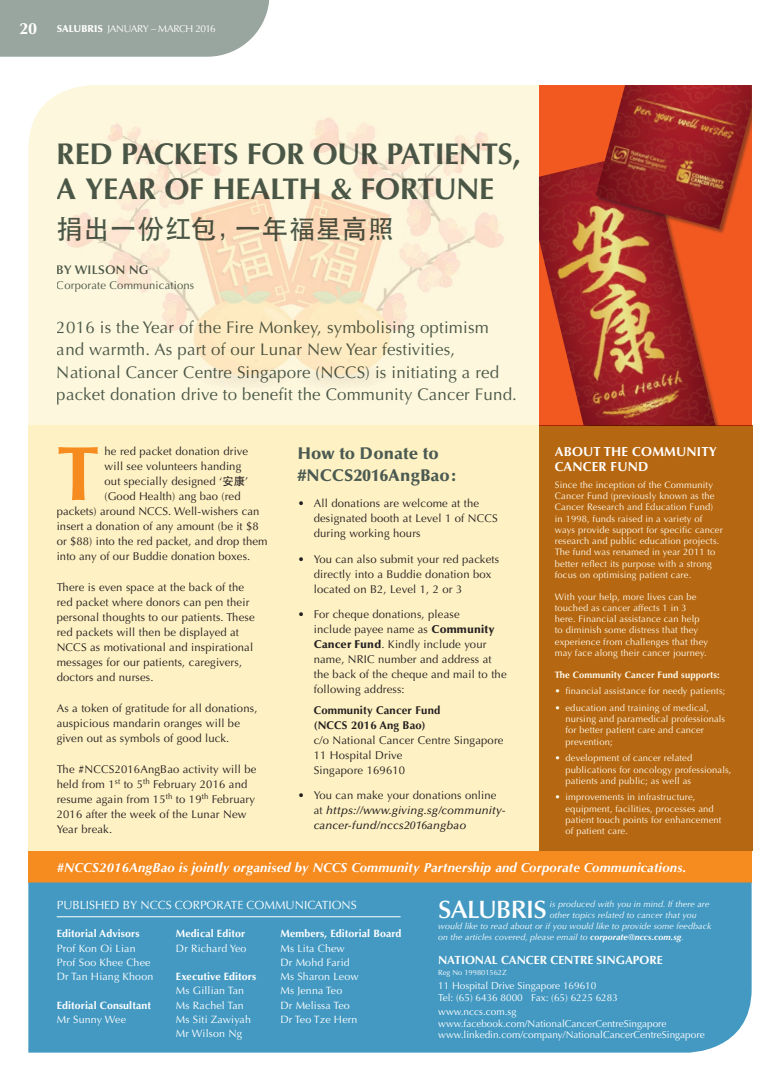
<style>
.page{position:relative;width:780px;height:1081px;background:#fff}
.page>*{position:absolute;margin:0;border:0;box-sizing:border-box;transform-origin:0 0}
.t1{font:700 77px "Optima LT Std";color:#f68b1f}
.t2{font:700 30px/35px "Optima LT Std";letter-spacing:-.015em;color:#4b5a52}
.t3{font:500 26.25px "ST Heiti SC";letter-spacing:.02em;color:#4b5a52}
.t4{font:600 25.12px "Optima LT Std";letter-spacing:-.02em;color:#fff}
.t5{font:16.88px/22.5px "Optima LT Std";letter-spacing:.01em;color:#4b5a52}
.t6{font:900 16.88px/22.5px "Optima LT Std";letter-spacing:.015em;color:#4b5a52}
.t7{font:italic 700 13.12px "Optima LT Std";letter-spacing:.015em;color:#fff}
.t8{font:700 13.12px/15px "Optima LT Std";letter-spacing:.015em;color:#fff}
.t9{font:600 12.5px "Optima LT Std";letter-spacing:.015em;color:#4b5a52}
.t10{font:11.88px "Optima LT Std";color:#fff}
.t11{font:700 11.88px "Optima LT Std";color:#fff}
.t12{font:11.25px/15px "Optima LT Std";letter-spacing:.015em;color:#231f20}
.t13{font:italic 500 11.25px/15px "Optima LT Std";letter-spacing:.015em;color:#231f20}
.t14{font:11.25px "Optima LT Std";letter-spacing:.015em;color:#4b5a52}
.t15{font:10.62px/14.2px "Optima LT Std";letter-spacing:.015em;color:#fff}
.t16{font:700 10.62px "Optima LT Std";letter-spacing:.01em;color:#fff}
.t17{font:10px/11.2px "Optima LT Std";color:#fff}
.t18{font:10px "Optima LT Std";letter-spacing:-.035em;color:#fff}
.t19{font:9.38px/11.2px "Optima LT Std";letter-spacing:.015em;color:#fefaea}
.t20{font:700 9.38px "Optima LT Std";letter-spacing:.015em;color:#fefaea}
.t21{font:italic 8.75px "Optima LT Std";letter-spacing:.01em;color:#fff}
.t22{font:7.5px "Optima LT Std";color:#fff}
.s1{font-weight:700;font-size:16.25px}
.s2{font-weight:900}
.s3{font-weight:700}
.s4{font-weight:400;font-style:normal}
.s5{font-family:"ST Heiti SC";font-weight:500}
</style>
<div class="page">
<div style="left:539px;top:85px;width:212px;height:340px;background:#f15921"></div>
<img style="left:539px;top:163px;width:176px;height:262px">
<div style="left:595px;top:85px;width:156px;height:149px;background:#231f20;opacity:.45"></div>
<img style="left:595px;top:85px;width:156px;height:144px">
<div style="left:539px;top:425px;width:213px;height:425px;background:#b66711"></div>
<img style="left:28px;top:85px;width:511px;height:340px">
<div style="left:28px;top:425px;width:511px;height:425px;background:#fef1c3"></div>
<div style="left:28px;top:850px;width:723px;height:32px;background:#f68b1f"></div>
<div style="left:0;top:0;width:269px;height:57px;background:#99a69f"></div>
<div style="left:28px;top:882px;width:723px;height:170px;background:#4399c2"></div>
<hr style="left:57px;top:916px;width:343px;height:1px;background:#fff">
<p class="t18" style="left:19px;top:23px;width:198px"><span class="s1">20</span> <span class="s2">SALUBRIS</span> JANUARY – MARCH 2016</p>
<h2 class="t2" style="left:57px;top:136px;width:465px">RED PACKETS FOR OUR PATIENTS,<br>A YEAR OF HEALTH &amp; FORTUNE</h2>
<h3 class="t3" style="left:57px;top:214px;width:339px">捐出一份红包，一年福星高照</h3>
<p class="t9" style="left:57px;top:263px;width:93px">BY WILSON NG</p>
<p class="t14" style="left:57px;top:279px;width:139px">Corporate Communications</p>
<h3 class="t5" style="left:57px;top:316px;width:461px">2016 is the Year of the Fire Monkey, symbolising optimism and warmth. As part of our Lunar New Year festivities, National Cancer Centre Singapore (NCCS) is initiating a red packet donation drive to benefit the Community Cancer Fund.</h3>
<p class="t1" style="left:57px;top:429px;width:44px">T</p>
<p class="t12" style="left:104px;top:444px;width:145px">he red packet donation drive</p>
<p class="t8" style="left:555px;top:444px;width:164px">ABOUT THE COMMUNITY<br>CANCER FUND</p>
<p class="t19" style="left:555px;top:479px;width:169px">Since the inception of the Community Cancer Fund (previously known as the Cancer Research and Education Fund) in 1998, funds raised in a variety of ways provide support for specific cancer research and public education projects.<br>The fund was renamed in year 2011 to better reflect its purpose with a strong focus on optimising patient care.</p>
<p class="t19" style="left:555px;top:591px;width:155px">With your help, more lives can be touched as cancer affects 1 in 3 here. Financial assistance can help to diminish some distress that they experience from challenges that they may face along their cancer journey.</p>
<p class="t20" style="left:555px;top:669px;width:166px">The Community Cancer Fund supports:</p>
<p class="t19" style="left:555px;top:686px;width:172px">• financial assistance for needy patients;</p>
<p class="t19" style="left:565px;top:702px;width:161px;text-indent:-11px">• education and training of medical, nursing and paramedical professionals for better patient care and cancer prevention;</p>
<p class="t19" style="left:565px;top:752px;width:167px;text-indent:-11px">• development of cancer related publications for oncology professionals, patients and public; as well as</p>
<p class="t19" style="left:565px;top:791px;width:157px;text-indent:-11px">• improvements in infrastructure, equipment, facilities, processes and patient touch points for enhancement of patient care.</p>
<p class="t7" style="left:57px;top:860px;width:631px">#NCCS2016AngBao is jointly organised by NCCS Community Partnership and Corporate Communications.</p>
<p class="t6" style="left:298px;top:442px;width:161px">How to Donate to #NCCS2016AngBao:</p>
<p class="t12" style="left:314px;top:496px;width:185px;text-indent:-16px">• All donations are welcome at the designated booth at Level 1 of NCCS during working hours</p>
<p class="t12" style="left:314px;top:551px;width:187px;text-indent:-16px">• You can also submit your red packets directly into a Buddie donation box located on B2, Level 1, 2 or 3</p>
<p class="t12" style="left:314px;top:607px;width:194px;text-indent:-16px">• For cheque donations, please<br>include payee name as <span class="s2">Community<br>Cancer Fund</span>. Kindly include your name, NRIC number and address at the back of the cheque and mail to the following address:</p>
<p class="t12" style="left:314px;top:702px;width:191px"><span class="s3">Community Cancer Fund<br>(NCCS 2016 Ang Bao)<br></span>c/o National Cancer Centre Singapore<br>11 Hospital Drive<br>Singapore 169610</p>
<p class="t13" style="left:314px;top:788px;width:193px;text-indent:-16px"><span class="s4">• You can make your donations online at</span> https://www.giving.sg/community&shy;cancer-fund/nccs2016angbao</p>
<p class="t12" style="left:104px;top:459px;width:138px">will see volunteers handing</p>
<p class="t12" style="left:104px;top:474px;width:145px">out specially designed ‘<span class="s5">安康</span>’</p>
<p class="t12" style="left:104px;top:489px;width:138px">(Good Health) ang bao (red</p>
<p class="t12" style="left:57px;top:504px;width:204px">packets) around NCCS. Well-wishers can</p>
<p class="t12" style="left:57px;top:519px;width:203px">insert a donation of any amount (be it $8</p>
<p class="t12" style="left:57px;top:534px;width:212px">or $88) into the red packet, and drop them</p>
<p class="t12" style="left:57px;top:549px;width:195px">into any of our Buddie donation boxes.</p>
<p class="t12" style="left:57px;top:580px;width:199px">There is even space at the back of the red packet where donors can pen their personal thoughts to our patients. These red packets will then be displayed at NCCS as motivational and inspirational messages for our patients, caregivers, doctors and nurses.</p>
<p class="t12" style="left:57px;top:700px;width:202px">As a token of gratitude for all donations, auspicious mandarin oranges will be given out as symbols of good luck.</p>
<p class="t12" style="left:57px;top:761px;width:201px">The #NCCS2016AngBao activity will be held from 1<sup>st</sup> to 5<sup>th</sup> February 2016 and resume again from 15<sup>th</sup> to 19<sup>th</sup> February<br>2016 after the week of the Lunar New<br>Year break.</p>
<p class="t10" style="left:57px;top:898px;width:301px">PUBLISHED BY NCCS CORPORATE COMMUNICATIONS</p>
<p class="t16" style="left:57px;top:927px;width:84px">Editorial Advisors</p>
<p class="t15" style="left:57px;top:941px;width:98px">Prof Kon Oi Lian<br>Prof Soo Khee Chee<br>Dr Tan Hiang Khoon</p>
<p class="t16" style="left:57px;top:998px;width:96px">Editorial Consultant</p>
<p class="t15" style="left:57px;top:1012px;width:71px">Mr Sunny Wee</p>
<p class="t16" style="left:176px;top:927px;width:71px">Medical Editor</p>
<p class="t15" style="left:176px;top:941px;width:72px">Dr Richard Yeo</p>
<p class="t16" style="left:176px;top:970px;width:82px">Executive Editors</p>
<p class="t15" style="left:176px;top:983px;width:70px">Ms Gillian Tan</p>
<p class="t15" style="left:176px;top:998px;width:69px">Ms Rachel Tan</p>
<p class="t15" style="left:176px;top:1012px;width:77px">Ms Siti Zawiyah</p>
<p class="t15" style="left:176px;top:1026px;width:68px">Mr Wilson Ng</p>
<p class="t16" style="left:280px;top:927px;width:122px">Members, Editorial Board</p>
<p class="t15" style="left:280px;top:941px;width:80px">Ms Lita Chew<br>Dr Mohd Farid<br>Ms Sharon Leow<br>Ms Jenna Teo<br>Dr Melissa Teo<br>Dr Teo Tze Hern</p>
<p class="t4" style="left:438px;top:895px;width:110px">SALUBRIS</p>
<p class="t21" style="left:550px;top:898px;width:161px">is produced with you in mind. If there are</p>
<p class="t21" style="left:550px;top:910px;width:148px">other topics related to cancer that you</p>
<p class="t21" style="left:438px;top:921px;width:275px">would like to read about or if you would like to provide some feedback</p>
<p class="t21" style="left:438px;top:932px;width:247px">on the articles covered, please email to <span class="s3">corporate@nccs.com.sg</span>.</p>
<p class="t11" style="left:438px;top:952px;width:226px">NATIONAL CANCER CENTRE SINGAPORE</p>
<p class="t22" style="left:438px;top:967px;width:70px">Reg No 199801562Z</p>
<p class="t17" style="left:438px;top:980px;width:181px">11 Hospital Drive Singapore 169610<br>Tel: (65) 6436 8000 Fax: (65) 6225 6283</p>
<p class="t17" style="left:438px;top:1006px;width:268px">www.nccs.com.sg www.facebook.com/NationalCancerCentreSingapore www.linkedin.com/company/NationalCancerCentreSingapore</p>
</div>
